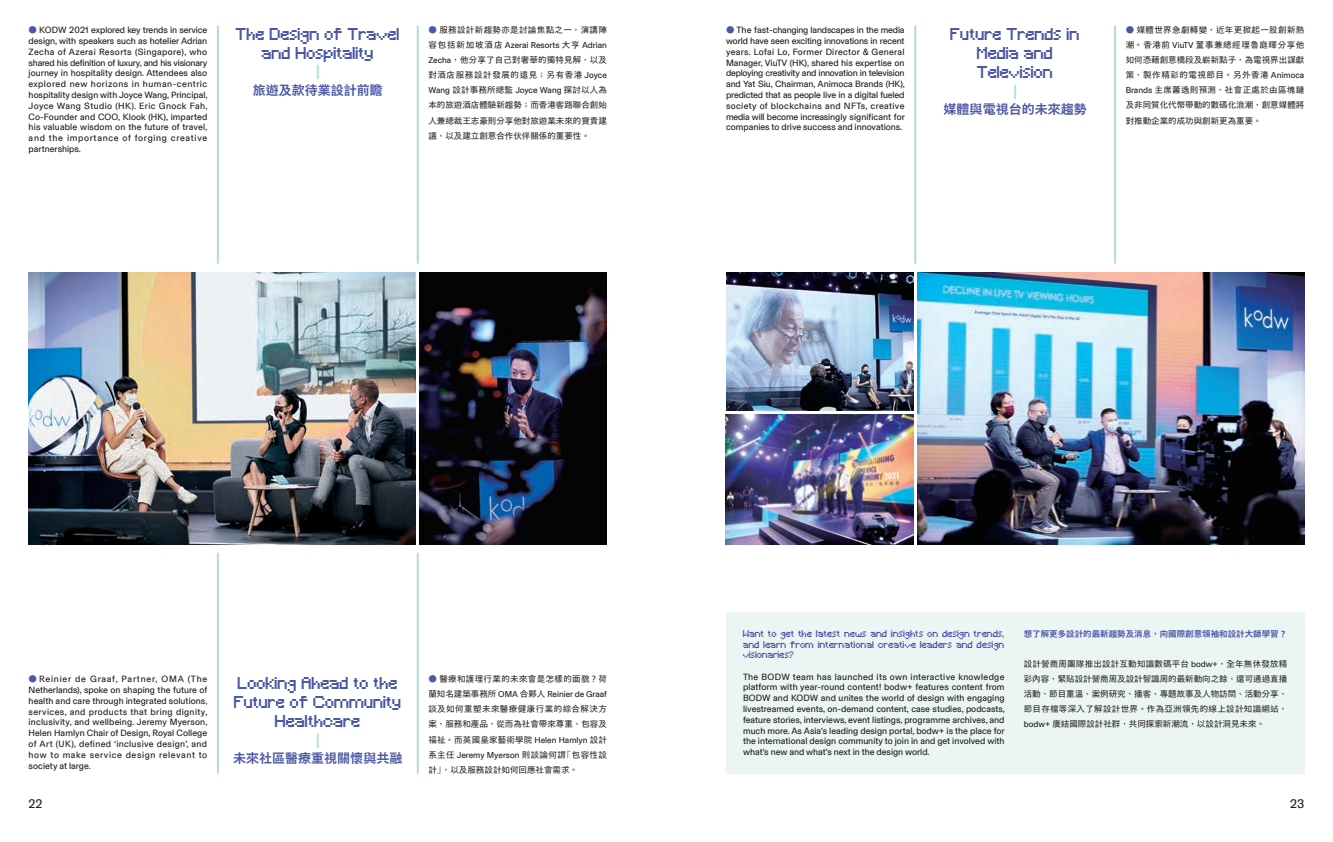
<style>
.page{position:relative;width:1333px;height:842px;background:#fff}
.page>*{position:absolute;margin:0;border:0;box-sizing:border-box;transform-origin:0 0}
.t1{font:16px/19.2px "Minecraft";color:#4c58a6;text-align:center}
.t2{font:700 16px "Basel Grotesk";color:#b0ded6}
.t3{font:700 13px "M Xiang He Hei TC";color:#4c58a6}
.t4{font:12.4px "Basel Grotesk";color:#231f20}
.t5{font:9px/10.8px "Basel Grotesk";color:#231f20;text-align:justify}
.t6{font:9px/10.8px "Minecraft";letter-spacing:.015em;color:#4c58a6;text-align:justify}
.t7{font:8.5px/15.1px "M Xiang He Hei TC";color:#231f20;text-align:justify}
.t8{font:8.5px "Basel Grotesk";color:#231f20}
.t9{font:8.5px/15.1px "M Xiang He Hei TC";letter-spacing:.045em;color:#231f20}
.t10{font:8.5px "M Xiang He Hei TC";letter-spacing:.04em;color:#231f20}
.t11{font:700 8.5px "M Xiang He Hei TC";color:#4c58a6}
.s1{font-family:"M Xiang He Hei TC";font-size:8.5px;color:#4c58a6}
.s2{color:#4c58a6}
.s3{font-family:"M Xiang He Hei TC"}
.s4{font-family:"Basel Grotesk"}
</style>
<div class="page">
<div style="left:726px;top:612px;width:578px;height:162px;background:#ebf6f4"></div>
<hr style="left:217px;top:26px;width:2px;height:238px;background:#b0ded6">
<hr style="left:417px;top:26px;width:2px;height:238px;background:#b0ded6">
<hr style="left:217px;top:553px;width:2px;height:221px;background:#b0ded6">
<hr style="left:417px;top:553px;width:2px;height:221px;background:#b0ded6">
<img style="left:29px;top:272px;width:386px;height:272px">
<img style="left:420px;top:272px;width:187px;height:272px">
<img style="left:726px;top:272px;width:187px;height:138px">
<hr style="left:914px;top:26px;width:2px;height:238px;background:#b0ded6">
<hr style="left:1114px;top:26px;width:2px;height:238px;background:#b0ded6">
<img style="left:917px;top:272px;width:387px;height:272px">
<img style="left:726px;top:414px;width:187px;height:130px">
<p class="t5" style="left:29px;top:25px;width:180px"><span class="s1">●</span> KODW 2021 explored key trends in service design, with speakers such as hotelier Adrian Zecha of Azerai Resorts (Singapore), who shared his definition of luxury, and his visionary journey in hospitality design. Attendees also explored new horizons in human-centric hospitality design with Joyce Wang, Principal, Joyce Wang Studio (HK). Eric Gnock Fah, Co-Founder and COO, Klook (HK), imparted his valuable wisdom on the future of travel, and the importance of forging creative partnerships.</p>
<h1 class="t1" style="left:236px;top:26px;width:166px">The Design of Travel and Hospitality</h1>
<h1 class="t2" style="left:316px;top:62px;width:5px">|</h1>
<h2 class="t3" style="left:253px;top:80px;width:131px">旅遊及款待業設計前瞻</h2>
<p class="t10" style="left:428px;top:23px;width:180px"><span class="s2">●</span> 服務設計新趨勢亦是討論焦點之一，演講陣</p>
<p class="t8" style="left:428px;top:40px;width:180px"><span class="s3">容包括新加坡酒店</span> Azerai Resorts <span class="s3">大亨</span> Adrian</p>
<p class="t9" style="left:428px;top:52px;width:180px"><span class="s4">Zecha</span>，他分享了自己對奢華的獨特見解，以及對酒店服務設計發展的遠見；另有香港 <span class="s4">Joyce</span></p>
<p class="t8" style="left:428px;top:85px;width:180px">Wang <span class="s3">設計事務所總監</span> Joyce Wang <span class="s3">探討以人為</span></p>
<p class="t7" style="left:428px;top:97px;width:180px">本的旅遊酒店體驗新趨勢；而香港客路聯合創始人兼總裁王志豪則分享他對旅遊業未來的寶貴建議，以及建立創意合作伙伴關係的重要性。</p>
<p class="t5" style="left:726px;top:25px;width:180px"><span class="s1">●</span> The fast-changing landscapes in the media world have seen exciting innovations in recent years. Lofai Lo, Former Director &amp; General Manager, ViuTV (HK), shared his expertise on deploying creativity and innovation in television and Yat Siu, Chairman, Animoca Brands (HK), predicted that as people live in a digital fueled society of blockchains and NFTs, creative media will become increasingly significant for companies to drive success and innovations.</p>
<h1 class="t1" style="left:950px;top:26px;width:131px">Future Trends in<br>Media and<br>Television</h1>
<h1 class="t2" style="left:1013px;top:82px;width:5px">|</h1>
<h2 class="t3" style="left:943px;top:99px;width:144px">媒體與電視台的未來趨勢</h2>
<p class="t7" style="left:1125px;top:22px;width:180px"><span class="s2">●</span> 媒體世界急劇轉變，近年更掀起一股創新熱潮。香港前 <span class="s4">ViuTV</span> 董事兼總經理魯庭暉分享他如何憑藉創意橋段及嶄新點子，為電視界出謀獻策，製作精彩的電視節目。另外香港 <span class="s4">Animoca Brands</span> 主席蕭逸則預測，社會正處於由區塊鏈及非同質化代幣帶動的數碼化浪潮，創意媒體將對推動企業的成功與創新更為重要。</p>
<p class="t5" style="left:29px;top:674px;width:180px"><span class="s1">●</span> Reinier de Graaf, Partner, OMA (The Netherlands), spoke on shaping the future of health and care through integrated solutions, services, and products that bring dignity, inclusivity, and wellbeing. Jeremy Myerson, Helen Hamlyn Chair of Design, Royal College of Art (UK), defined ‘inclusive design’, and how to make service design relevant to society at large.</p>
<h1 class="t1" style="left:234px;top:675px;width:169px">Looking Ahead to the<br>Future of Community<br>Healthcare</h1>
<h1 class="t2" style="left:316px;top:731px;width:5px">|</h1>
<h2 class="t3" style="left:233px;top:748px;width:170px">未來社區醫療重視關懷與共融</h2>
<p class="t10" style="left:428px;top:672px;width:180px"><span class="s2">●</span> 醫療和護理行業的未來會是怎樣的面貌？荷</p>
<p class="t8" style="left:428px;top:689px;width:180px"><span class="s3">蘭知名建築事務所</span> OMA <span class="s3">合夥人</span> Reinier de Graaf</p>
<p class="t7" style="left:428px;top:701px;width:180px">談及如何重塑未來醫療健康行業的綜合解決方案、服務和產品，從而為社會帶來尊重、包容及福祉。而英國皇家藝術學院 <span class="s4">Helen Hamlyn</span> 設計系主任 <span class="s4">Jeremy Myerson</span> 則談論何謂「包容性設計」，以及服務設計如何回應社會需求。</p>
<p class="t6" style="left:743px;top:629px;width:263px">Want to get the latest news and insights on design trends, and learn from international creative leaders and design visionaries?</p>
<p class="t5" style="left:743px;top:671px;width:263px">The BODW team has launched its own interactive knowledge platform with year-round content! bodw+ features content from BODW and KODW and unites the world of design with engaging livestreamed events, on-demand content, case studies, podcasts, feature stories, interviews, event listings, programme archives, and much more. As Asia’s leading design portal, bodw+ is the place for the international design community to join in and get involved with what’s new and what’s next in the design world.</p>
<p class="t11" style="left:1023px;top:627px;width:265px">想了解更多設計的最新趨勢及消息，向國際創意領袖和設計大師學習？</p>
<p class="t7" style="left:1023px;top:656px;width:265px">設計營商周團隊推出設計互動知識數碼平台 <span class="s4">bodw+</span>，全年無休發放精彩內容，緊貼設計營商周及設計智識周的最新動向之餘，還可通過直播活動、節目重溫、案例研究、播客、專題故事及人物訪問、活動分享、節目存檔等深入了解設計世界。作為亞洲領先的線上設計知識網站，<span class="s4">bodw+</span> 廣結國際設計社群，共同探索新潮流，以設計洞見未來。</p>
<h3 class="t4" style="left:29px;top:796px;width:15px">22</h3>
<h3 class="t4" style="left:1289px;top:796px;width:16px">23</h3>
</div>
